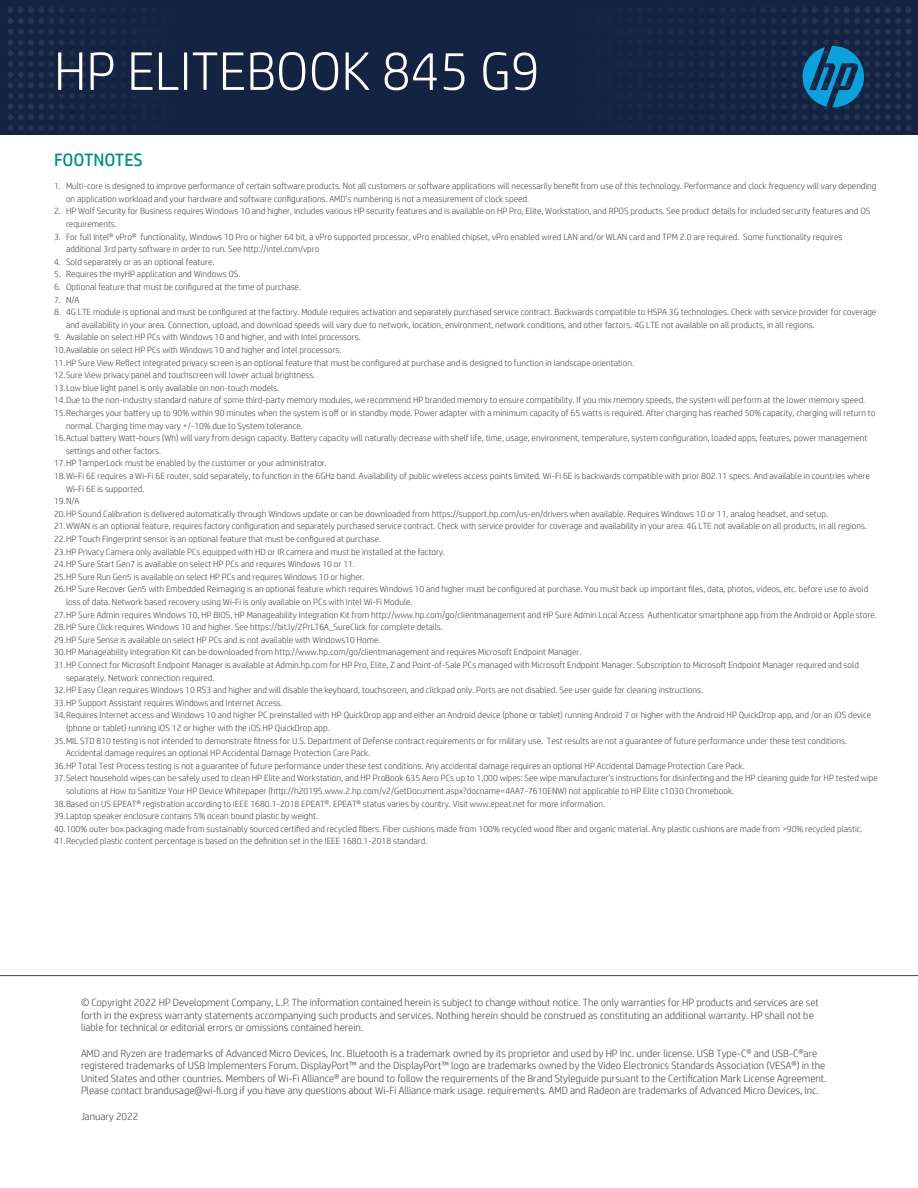
<style>
.page{position:relative;width:918px;height:1188px;background:#fff}
.page>*{position:absolute;margin:0;border:0;box-sizing:border-box;transform-origin:0 0}
.t1{font:300 54px "HP Simplified";color:#fff}
.t2{font:18px "HP Simplified";color:#008f85}
.t3{font:300 10.5px/12.6px "HP Simplified";color:#424242}
.t4{font:300 9px/12.6px "HP Simplified";color:#424242}
</style>
<div class="page">
<hr style="left:0;top:975px;width:918px;height:1px;background:#424242">
<div style="left:0;top:0;width:918px;height:135px;background:#142341"></div>
<svg style="left:895px;top:7px;width:16px;height:124px"></svg>
<svg style="left:803px;top:46px;width:61px;height:61px"></svg>
<h1 class="t1" style="left:54px;top:41px;width:487px">HP ELITEBOOK 845 G9</h1>
<h2 class="t2" style="left:54px;top:149px;width:90px">FOOTNOTES</h2>
<p class="t4" style="left:66px;top:180px;width:812px;text-indent:-12px">1. Multi-core is designed to improve performance of certain software products. Not all customers or software applications will necessarily benefit from use of this technology. Performance and clock frequency will vary depending on application workload and your hardware and software configurations. AMD’s numbering is not a measurement of clock speed.</p>
<p class="t4" style="left:66px;top:205px;width:806px;text-indent:-12px">2. HP Wolf Security for Business requires Windows 10 and higher, includes various HP security features and is available on HP Pro, Elite, Workstation, and RPOS products. See product details for included security features and OS requirements.</p>
<p class="t4" style="left:66px;top:230px;width:778px;text-indent:-12px">3. For full Intel® vPro® functionality, Windows 10 Pro or higher 64 bit, a vPro supported processor, vPro enabled chipset, vPro enabled wired LAN and/or WLAN card and TPM 2.0 are required. Some functionality requires additional 3rd party software in order to run. See http://intel.com/vpro</p>
<p class="t4" style="left:54px;top:255px;width:162px">4. Sold separately or as an optional feature.</p>
<p class="t4" style="left:54px;top:268px;width:188px">5. Requires the myHP application and Windows OS.</p>
<p class="t4" style="left:54px;top:280px;width:249px">6. Optional feature that must be configured at the time of purchase.</p>
<p class="t4" style="left:54px;top:293px;width:27px">7. N/A</p>
<p class="t4" style="left:66px;top:306px;width:812px;text-indent:-12px">8. 4G LTE module is optional and must be configured at the factory. Module requires activation and separately purchased service contract. Backwards compatible to HSPA 3G technologies. Check with service provider for coverage and availability in your area. Connection, upload, and download speeds will vary due to network, location, environment, network conditions, and other factors. 4G LTE not available on all products, in all regions.</p>
<p class="t4" style="left:54px;top:331px;width:308px">9. Available on select HP PCs with Windows 10 and higher, and with Intel processors.</p>
<p class="t4" style="left:54px;top:343px;width:289px">10.Available on select HP PCs with Windows 10 and higher and Intel processors.</p>
<p class="t4" style="left:54px;top:356px;width:582px">11.HP Sure View Reflect integrated privacy screen is an optional feature that must be configured at purchase and is designed to function in landscape orientation.</p>
<p class="t4" style="left:54px;top:369px;width:263px">12.Sure View privacy panel and touchscreen will lower actual brightness.</p>
<p class="t4" style="left:54px;top:381px;width:227px">13.Low blue light panel is only available on non-touch models.</p>
<p class="t4" style="left:54px;top:394px;width:813px">14.Due to the non-industry standard nature of some third-party memory modules, we recommend HP branded memory to ensure compatibility. If you mix memory speeds, the system will perform at the lower memory speed.</p>
<p class="t4" style="left:54px;top:406px;width:823px">15.Recharges your battery up to 90% within 90 minutes when the system is off or in standby mode. Power adapter with a minimum capacity of 65 watts is required. After charging has reached 50% capacity, charging will return to</p>
<p class="t4" style="left:66px;top:419px;width:238px">normal. Charging time may vary +/-10% due to System tolerance.</p>
<p class="t4" style="left:54px;top:432px;width:815px">16.Actual battery Watt-hours (Wh) will vary from design capacity. Battery capacity will naturally decrease with shelf life, time, usage, environment, temperature, system configuration, loaded apps, features, power management</p>
<p class="t4" style="left:66px;top:444px;width:97px">settings and other factors.</p>
<p class="t4" style="left:54px;top:457px;width:274px">17.HP TamperLock must be enabled by the customer or your administrator.</p>
<p class="t4" style="left:54px;top:469px;width:817px">18.Wi-Fi 6E requires a Wi-Fi 6E router, sold separately, to function in the 6GHz band. Availability of public wireless access points limited. Wi-Fi 6E is backwards compatible with prior 802.11 specs. And available in countries where</p>
<p class="t4" style="left:66px;top:482px;width:80px">Wi-Fi 6E is supported.</p>
<p class="t4" style="left:54px;top:495px;width:27px">19.N/A</p>
<p class="t4" style="left:54px;top:507px;width:776px">20.HP Sound Calibration is delivered automatically through Windows update or can be downloaded from https://support.hp.com/us-en/drivers when available. Requires Windows 10 or 11, analog headset, and setup.</p>
<p class="t4" style="left:54px;top:520px;width:814px">21.WWAN is an optional feature, requires factory configuration and separately purchased service contract. Check with service provider for coverage and availability in your area. 4G LTE not available on all products, in all regions.</p>
<p class="t4" style="left:54px;top:532px;width:329px">22.HP Touch Fingerprint sensor is an optional feature that must be configured at purchase.</p>
<p class="t4" style="left:54px;top:545px;width:393px">23.HP Privacy Camera only available PCs equipped with HD or IR camera and must be installed at the factory.</p>
<p class="t4" style="left:54px;top:558px;width:303px">24.HP Sure Start Gen7 is available on select HP PCs and requires Windows 10 or 11.</p>
<p class="t4" style="left:54px;top:570px;width:312px">25.HP Sure Run Gen5 is available on select HP PCs and requires Windows 10 or higher.</p>
<p class="t4" style="left:54px;top:583px;width:816px">26.HP Sure Recover Gen5 with Embedded Reimaging is an optional feature which requires Windows 10 and higher must be configured at purchase. You must back up important files, data, photos, videos, etc. before use to avoid</p>
<p class="t4" style="left:66px;top:595px;width:348px">loss of data. Network based recovery using Wi-Fi is only available on PCs with Intel Wi-Fi Module.</p>
<p class="t4" style="left:54px;top:608px;width:824px">27.HP Sure Admin requires Windows 10, HP BIOS, HP Manageability Integration Kit from http://www.hp.com/go/clientmanagement and HP Sure Admin Local Access Authenticator smartphone app from the Android or Apple store.</p>
<p class="t4" style="left:54px;top:621px;width:390px">28.HP Sure Click requires Windows 10 and higher. See https://bit.ly/2PrLT6A_SureClick for complete details.</p>
<p class="t4" style="left:54px;top:633px;width:328px">29.HP Sure Sense is available on select HP PCs and is not available with Windows10 Home.</p>
<p class="t4" style="left:54px;top:646px;width:529px">30.HP Manageability Integration Kit can be downloaded from http://www.hp.com/go/clientmanagement and requires Microsoft Endpoint Manager.</p>
<p class="t4" style="left:54px;top:658px;width:806px">31.HP Connect for Microsoft Endpoint Manager is available at Admin.hp.com for HP Pro, Elite, Z and Point-of-Sale PCs managed with Microsoft Endpoint Manager. Subscription to Microsoft Endpoint Manager required and sold</p>
<p class="t4" style="left:66px;top:671px;width:150px">separately. Network connection required.</p>
<p class="t4" style="left:54px;top:684px;width:651px">32.HP Easy Clean requires Windows 10 RS3 and higher and will disable the keyboard, touchscreen, and clickpad only. Ports are not disabled. See user guide for cleaning instructions.</p>
<p class="t4" style="left:54px;top:696px;width:230px">33.HP Support Assistant requires Windows and Internet Access.</p>
<p class="t4" style="left:54px;top:709px;width:819px">34.Requires Internet access and Windows 10 and higher PC preinstalled with HP QuickDrop app and either an Android device (phone or tablet) running Android 7 or higher with the Android HP QuickDrop app, and /or an iOS device</p>
<p class="t4" style="left:66px;top:721px;width:265px">(phone or tablet) running iOS 12 or higher with the iOS HP QuickDrop app.</p>
<p class="t4" style="left:54px;top:734px;width:795px">35.MIL STD 810 testing is not intended to demonstrate fitness for U.S. Department of Defense contract requirements or for military use. Test results are not a guarantee of future performance under these test conditions.</p>
<p class="t4" style="left:66px;top:747px;width:306px">Accidental damage requires an optional HP Accidental Damage Protection Care Pack.</p>
<p class="t4" style="left:54px;top:759px;width:692px">36.HP Total Test Process testing is not a guarantee of future performance under these test conditions. Any accidental damage requires an optional HP Accidental Damage Protection Care Pack.</p>
<p class="t4" style="left:54px;top:772px;width:825px">37.Select household wipes can be safely used to clean HP Elite and Workstation, and HP ProBook 635 Aero PCs up to 1,000 wipes: See wipe manufacturer’s instructions for disinfecting and the HP cleaning guide for HP tested wipe</p>
<p class="t4" style="left:66px;top:784px;width:670px">solutions at How to Sanitize Your HP Device Whitepaper (http://h20195.www.2.hp.com/v2/GetDocument.aspx?docname=4AA7-7610ENW) not applicable to HP Elite c1030 Chromebook.</p>
<p class="t4" style="left:54px;top:797px;width:553px">38.Based on US EPEAT® registration according to IEEE 1680.1-2018 EPEAT®. EPEAT® status varies by country. Visit www.epeat.net for more information.</p>
<p class="t4" style="left:54px;top:810px;width:266px">39.Laptop speaker enclosure contains 5% ocean bound plastic by weight.</p>
<p class="t4" style="left:54px;top:822px;width:810px">40.100% outer box packaging made from sustainably sourced certified and recycled fibers. Fiber cushions made from 100% recycled wood fiber and organic material. Any plastic cushions are made from &gt;90% recycled plastic.</p>
<p class="t4" style="left:54px;top:835px;width:375px">41.Recycled plastic content percentage is based on the definition set in the IEEE 1680.1-2018 standard.</p>
<p class="t3" style="left:81px;top:996px;width:740px">© Copyright 2022 HP Development Company, L.P. The information contained herein is subject to change without notice. The only warranties for HP products and services are set forth in the express warranty statements accompanying such products and services. Nothing herein should be construed as constituting an additional warranty. HP shall not be liable for technical or editorial errors or omissions contained herein.</p>
<p class="t3" style="left:81px;top:1047px;width:747px">AMD and Ryzen are trademarks of Advanced Micro Devices, Inc. Bluetooth is a trademark owned by its proprietor and used by HP Inc. under license. USB Type-C® and USB-C®are registered trademarks of USB Implementers Forum. DisplayPort™ and the DisplayPort™ logo are trademarks owned by the Video Electronics Standards Association (VESA®) in the United States and other countries. Members of Wi-Fi Alliance® are bound to follow the requirements of the Brand Styleguide pursuant to the Certification Mark License Agreement.<br>Please contact brandusage@wi-fi.org if you have any questions about Wi-Fi Alliance mark usage. requirements. AMD and Radeon are trademarks of Advanced Micro Devices, Inc.</p>
<p class="t3" style="left:81px;top:1110px;width:59px">January 2022</p>
</div>
